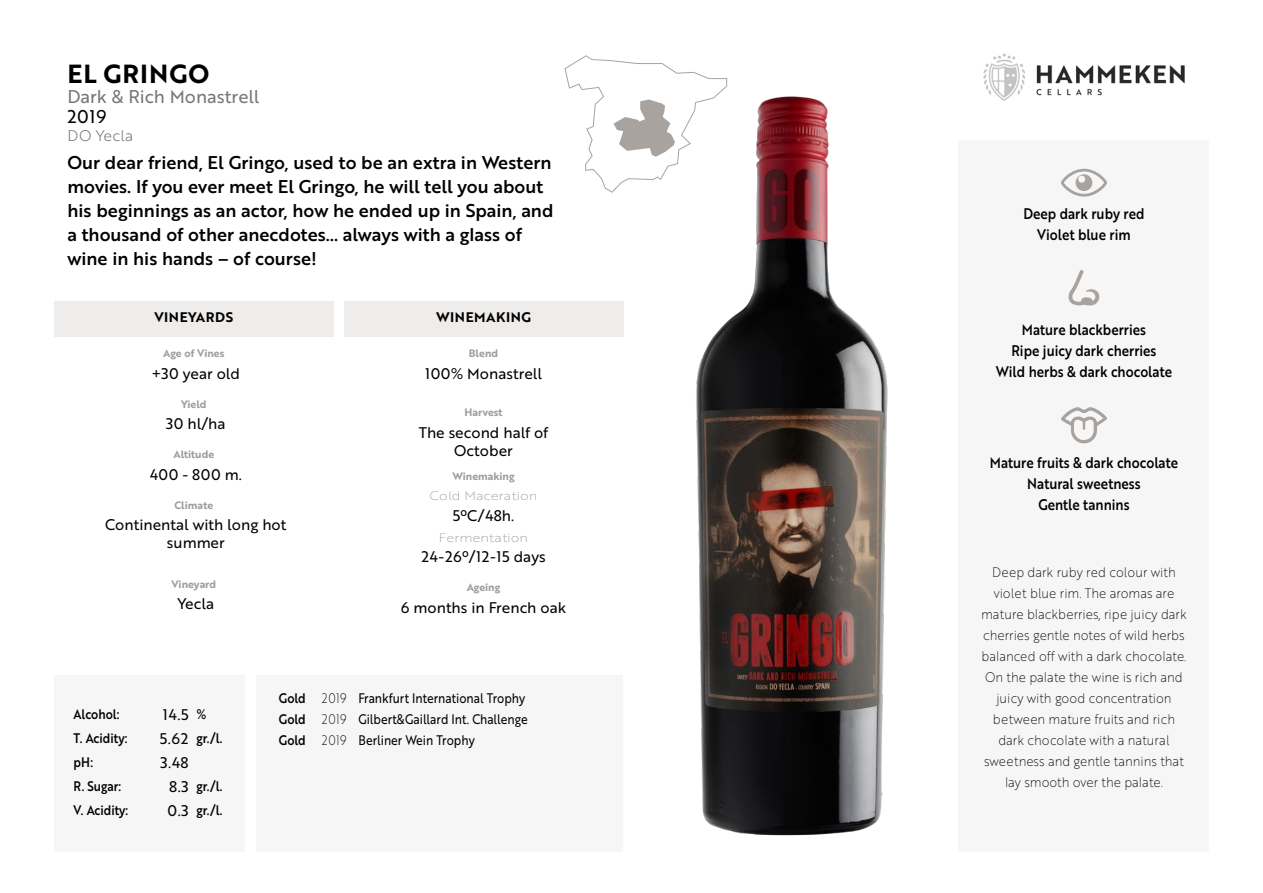
<style>
.page{position:relative;width:1263px;height:893px;background:#fff}
.page>*{position:absolute;margin:0;border:0;box-sizing:border-box;transform-origin:0 0}
.t1{font:25.5px "Brother 1816 Bold";letter-spacing:.04em;color:#000}
.t2{font:18px/24px "Brother 1816 Medium";color:#000}
.t3{font:18px "Brother 1816 Regular";color:#777776}
.t4{font:18px "Brother 1816 Regular";color:#000}
.t5{font:15px/21px "Brother 1816 Medium";color:#000;text-align:center;scale:.88 1}
.t6{font:15px/18px "Brother 1816 Regular";color:#000;text-align:center}
.t7{font:15px "Brother 1816 Regular";letter-spacing:.02em;color:#000}
.t8{font:15px "Brother 1816 Light";letter-spacing:.02em;color:#706f6f}
.t9{font:13.5px/21px "Brother 1816 Thin";color:#000;text-align:center;scale:.92 1}
.t10{font:13.5px/21px "Brother 1816 Regular";color:#000;scale:.87 1}
.t11{font:13.5px/21px "Brother 1816 Medium";color:#000;scale:.88 1}
.t12{font:13.5px "Brother 1816 Bold";letter-spacing:.04em;color:#000}
.t13{font:13.5px/21px "Brother 1816 Thin";color:#000;text-align:justify;scale:.87 1}
.t14{font:12px "Brother 1816 Thin";color:#9d9d9c;scale:1.15 1}
.t15{font:10.5px "Brother 1816 Bold";color:#9d9d9c}
</style>
<div class="page">
<div style="left:958px;top:140px;width:251px;height:711px;background:#f7f6f6"></div>
<div style="left:257px;top:675px;width:366px;height:176px;background:#f7f6f6"></div>
<div style="left:54px;top:675px;width:190px;height:176px;background:#f7f6f6"></div>
<div style="left:344px;top:301px;width:279px;height:36px;background:#efedec"></div>
<div style="left:54px;top:301px;width:280px;height:36px;background:#efedec"></div>
<svg style="left:1061px;top:407px;width:46px;height:36px"></svg>
<svg style="left:1068px;top:270px;width:32px;height:36px"></svg>
<svg style="left:1061px;top:169px;width:46px;height:28px"></svg>
<img style="left:983px;top:53px;width:202px;height:48px">
<img style="left:623px;top:72px;width:369px;height:764px">
<svg style="left:564px;top:55px;width:163px;height:138px"></svg>
<h1 class="t1" style="left:67px;top:54px;width:143px">EL GRINGO</h1>
<h2 class="t3" style="left:67px;top:83px;width:194px">Dark &amp; Rich Monastrell</h2>
<h2 class="t4" style="left:67px;top:103px;width:40px">2019</h2>
<p class="t8" style="left:67px;top:125px;width:67px">DO Yecla</p>
<p class="t2" style="left:67px;top:150px;width:487px">Our dear friend, El Gringo, used to be an extra in Western movies. If you ever meet El Gringo, he will tell you about his beginnings as an actor, how he ended up in Spain, and a thousand of other anecdotes… always with a glass of wine in his hands – of course!</p>
<p class="t12" style="left:154px;top:307px;width:80px">VINEYARDS</p>
<p class="t12" style="left:436px;top:307px;width:97px">WINEMAKING</p>
<p class="t15" style="left:163px;top:345px;width:63px">Age of Vines</p>
<p class="t15" style="left:469px;top:345px;width:31px">Blend</p>
<p class="t6" style="left:152px;top:364px;width:90px">+30 year old</p>
<p class="t6" style="left:425px;top:364px;width:119px">100% Monastrell</p>
<p class="t6" style="left:166px;top:414px;width:61px">30 hl/ha</p>
<p class="t6" style="left:419px;top:423px;width:131px">The second half of<br>October</p>
<p class="t6" style="left:150px;top:465px;width:94px">400 - 800 m.</p>
<p class="t6" style="left:453px;top:506px;width:63px">5ºC/48h.</p>
<p class="t6" style="left:105px;top:515px;width:183px">Continental with long hot summer</p>
<p class="t7" style="left:421px;top:545px;width:126px">24-26º/12-15 days</p>
<p class="t6" style="left:178px;top:594px;width:38px">Yecla</p>
<p class="t6" style="left:401px;top:598px;width:167px">6 months in French oak</p>
<p class="t15" style="left:181px;top:396px;width:27px">Yield</p>
<p class="t15" style="left:464px;top:404px;width:40px">Harvest</p>
<p class="t15" style="left:173px;top:446px;width:42px">Altitude</p>
<p class="t15" style="left:452px;top:469px;width:64px">Winemaking</p>
<p class="t14" style="left:430px;top:487px;width:95px">Cold Maceration</p>
<p class="t14" style="left:439px;top:528px;width:79px">Fermentation</p>
<p class="t15" style="left:174px;top:497px;width:40px">Climate</p>
<p class="t15" style="left:171px;top:576px;width:46px">Vineyard</p>
<p class="t15" style="left:467px;top:579px;width:35px">Ageing</p>
<p class="t6" style="left:160px;top:702px;width:30px;line-height:23.9px;text-align:left">14.5<br>5.62</p>
<p class="t11" style="left:74px;top:704px;width:53px">Alcohol:</p>
<p class="t11" style="left:197px;top:704px;width:13px">%</p>
<p class="t11" style="left:74px;top:727px;width:63px">T. Acidity:</p>
<p class="t11" style="left:197px;top:727px;width:31px">gr./l.</p>
<p class="t11" style="left:74px;top:750px;width:56px;line-height:23.9px">pH:<br>R. Sugar:</p>
<p class="t6" style="left:160px;top:750px;width:30px;line-height:23.9px">3.48<br>8.3</p>
<p class="t11" style="left:197px;top:775px;width:31px">gr./l.</p>
<p class="t11" style="left:74px;top:799px;width:64px">V. Acidity:</p>
<p class="t11" style="left:197px;top:799px;width:31px">gr./l.</p>
<p class="t6" style="left:167px;top:801px;width:23px">0.3</p>
<p class="t11" style="left:279px;top:687px;width:32px;text-align:justify">Gold Gold Gold</p>
<p class="t10" style="left:358px;top:687px;width:196px">Frankfurt International Trophy<br>Gilbert&amp;Gaillard Int. Challenge<br>Berliner Wein Trophy</p>
<p class="t13" style="left:322px;top:687px;width:30px">2019<br>2019<br>2019</p>
<p class="t5" style="left:1023px;top:203px;width:139px">Deep dark ruby red<br>Violet blue rim</p>
<p class="t5" style="left:996px;top:318px;width:202px">Mature blackberries<br>Ripe juicy dark cherries<br>Wild herbs &amp; dark chocolate</p>
<p class="t5" style="left:990px;top:452px;width:215px">Mature fruits &amp; dark chocolate<br>Natural sweetness<br>Gentle tannins</p>
<p class="t9" style="left:981px;top:561px;width:225px">Deep dark ruby red colour with violet blue rim. The aromas are mature blackberries, ripe juicy dark cherries gentle notes of wild herbs balanced off with a dark chocolate.<br>On the palate the wine is rich and juicy with good concentration between mature fruits and rich dark chocolate with a natural sweetness and gentle tannins that lay smooth over the palate.</p>
</div>
